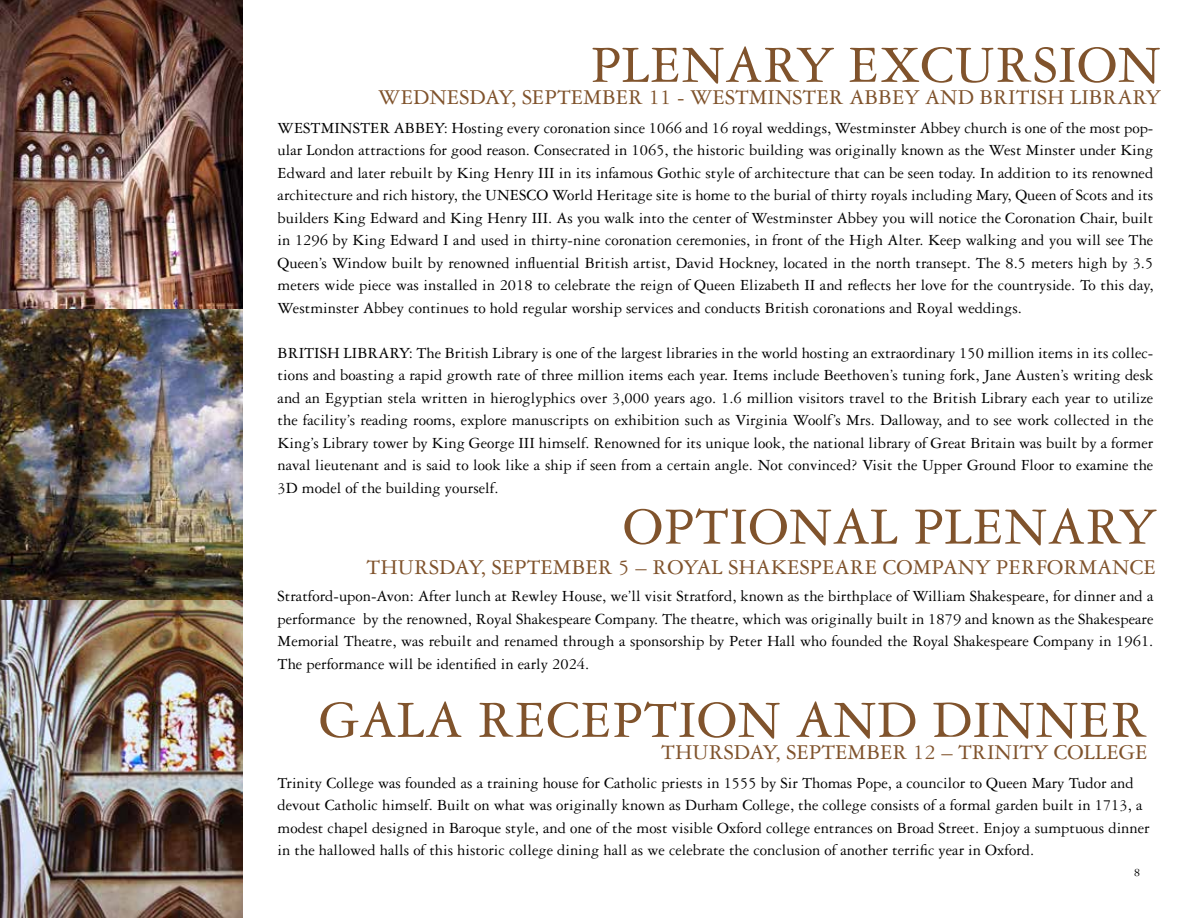
<style>
.page{position:relative;width:1188px;height:918px;background:#fff}
.page>*{position:absolute;margin:0;border:0;box-sizing:border-box;transform-origin:0 0}
.t1{font:55.5px "Garamond 3 LT Std";letter-spacing:.01em;color:#80532c}
.t2{font:22.5px "Garamond 3 LT Std";color:#80532c}
.t3{font:16.5px/22.5px "Garamond 3 LT Std";color:#000;text-align:justify}
.t4{font:12px "Garamond 3 LT Std";color:#000}
</style>
<div class="page">
<img style="left:0;top:0;width:243px;height:315px">
<img style="left:0;top:309px;width:242px;height:291px">
<img style="left:0;top:600px;width:242px;height:318px">
<h1 class="t1" style="left:591px;top:35px;width:572px">PLENARY EXCURSION</h1>
<h2 class="t2" style="left:378px;top:85px;width:784px">WEDNESDAY, SEPTEMBER 11 - WESTMINSTER ABBEY AND BRITISH LIBRARY</h2>
<p class="t3" style="left:278px;top:117px;width:877px">WESTMINSTER ABBEY: Hosting every coronation since 1066 and 16 royal weddings, Westminster Abbey church is one of the most pop&shy;ular London attractions for good reason. Consecrated in 1065, the historic building was originally known as the West Minster under King Edward and later rebuilt by King Henry III in its infamous Gothic style of architecture that can be seen today. In addition to its renowned architecture and rich history, the UNESCO World Heritage site is home to the burial of thirty royals including Mary, Queen of Scots and its builders King Edward and King Henry III. As you walk into the center of Westminster Abbey you will notice the Coronation Chair, built in 1296 by King Edward I and used in thirty-nine coronation ceremonies, in front of the High Alter. Keep walking and you will see The Queen’s Window built by renowned influential British artist, David Hockney, located in the north transept. The 8.5 meters high by 3.5 meters wide piece was installed in 2018 to celebrate the reign of Queen Elizabeth II and reflects her love for the countryside. To this day, Westminster Abbey continues to hold regular worship services and conducts British coronations and Royal weddings.</p>
<p class="t3" style="left:278px;top:342px;width:877px">BRITISH LIBRARY: The British Library is one of the largest libraries in the world hosting an extraordinary 150 million items in its collec&shy;tions and boasting a rapid growth rate of three million items each year. Items include Beethoven’s tuning fork, Jane Austen’s writing desk and an Egyptian stela written in hieroglyphics over 3,000 years ago. 1.6 million visitors travel to the British Library each year to utilize the facility’s reading rooms, explore manuscripts on exhibition such as Virginia Woolf’s Mrs. Dalloway, and to see work collected in the King’s Library tower by King George III himself. Renowned for its unique look, the national library of Great Britain was built by a former naval lieutenant and is said to look like a ship if seen from a certain angle. Not convinced? Visit the Upper Ground Floor to examine the 3D model of the building yourself.</p>
<h1 class="t1" style="left:623px;top:497px;width:534px">OPTIONAL PLENARY</h1>
<h2 class="t2" style="left:367px;top:555px;width:791px">THURSDAY, SEPTEMBER 5 – ROYAL SHAKESPEARE COMPANY PERFORMANCE</h2>
<p class="t3" style="left:278px;top:585px;width:877px">Stratford-upon-Avon: After lunch at Rewley House, we’ll visit Stratford, known as the birthplace of William Shakespeare, for dinner and a performance by the renowned, Royal Shakespeare Company. The theatre, which was originally built in 1879 and known as the Shakespeare Memorial Theatre, was rebuilt and renamed through a sponsorship by Peter Hall who founded the Royal Shakespeare Company in 1961.<br>The performance will be identified in early 2024.</p>
<h1 class="t1" style="left:319px;top:690px;width:830px">GALA RECEPTION AND DINNER</h1>
<h2 class="t2" style="left:661px;top:740px;width:488px">THURSDAY, SEPTEMBER 12 – TRINITY COLLEGE</h2>
<p class="t3" style="left:278px;top:771px;width:874px;text-align:left">Trinity College was founded as a training house for Catholic priests in 1555 by Sir Thomas Pope, a councilor to Queen Mary Tudor and devout Catholic himself. Built on what was originally known as Durham College, the college consists of a formal garden built in 1713, a modest chapel designed in Baroque style, and one of the most visible Oxford college entrances on Broad Street. Enjoy a sumptuous dinner in the hallowed halls of this historic college dining hall as we celebrate the conclusion of another terrific year in Oxford.</p>
<p class="t4" style="left:1134px;top:866px;width:7px">8</p>
</div>
